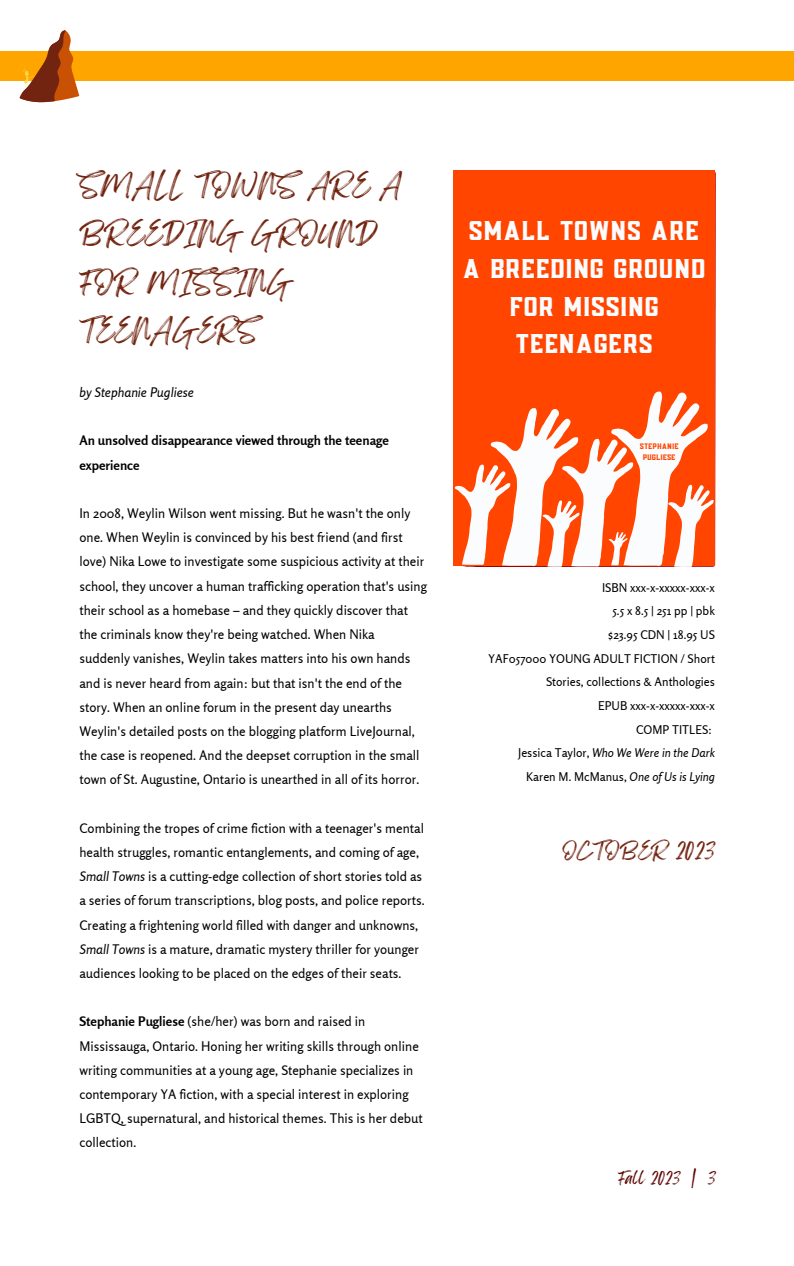
<style>
.page{position:relative;width:794px;height:1266px;background:#fff}
.page>*{position:absolute;margin:0;border:0;box-sizing:border-box;transform-origin:0 0}
.t1{font:27.15px/37.8px "Posey";color:#fbfcfd;text-align:center}
.t2{font:26.25px/48.4px "Feeling Passionate";color:#722410}
.t3{font:19.5px "Feeling Passionate";color:#722410}
.t4{font:14.62px "Feeling Passionate";color:#5c0601}
.t5{font:13.2px/24.2px "Rosario";color:#000}
.t6{font:700 13.2px/24.2px "Rosario";color:#000}
.t7{font:italic 13.2px "Rosario";color:#000}
.t8{font:12px/23.6px "Rosario";color:#000;text-align:right}
.t9{font:7.95px/11px "Posey";color:#ff4500;text-align:center}
.s1{font-style:italic}
.s2{font-weight:700}
</style>
<div class="page">
<div style="left:0;top:64px;width:793px;height:17px;background:#ffa500"></div>
<div style="left:0;top:51px;width:793px;height:18px;background:#ffa500"></div>
<svg style="left:20px;top:30px;width:59px;height:72px"></svg>
<div style="left:453px;top:171px;width:261px;height:395px;background:#ff4500"></div>
<svg style="left:454px;top:391px;width:260px;height:176px"></svg>
<h2 class="t2" style="left:79px;top:162px;width:324px">SMALL TOWNS ARE A<br>BREEDING GROUND<br>FOR MISSING<br>TEENAGERS</h2>
<p class="t7" style="left:79px;top:384px;width:116px">by Stephanie Pugliese</p>
<p class="t6" style="left:79px;top:428px;width:311px">An unsolved disappearance viewed through the teenage experience</p>
<p class="t5" style="left:79px;top:501px;width:349px">In 2008, Weylin Wilson went missing. But he wasn't the only one. When Weylin is convinced by his best friend (and first love) Nika Lowe to investigate some suspicious activity at their school, they uncover a human trafficking operation that's using their school as a homebase – and they quickly discover that the criminals know they're being watched. When Nika suddenly vanishes, Weylin takes matters into his own hands and is never heard from again: but that isn't the end of the story. When an online forum in the present day unearths Weylin's detailed posts on the blogging platform LiveJournal, the case is reopened. And the deepset corruption in the small town of St. Augustine, Ontario is unearthed in all of its horror.</p>
<p class="t5" style="left:79px;top:816px;width:347px">Combining the tropes of crime fiction with a teenager's mental health struggles, romantic entanglements, and coming of age, <span class="s1">Small Towns</span> is a cutting-edge collection of short stories told as a series of forum transcriptions, blog posts, and police reports.<br>Creating a frightening world filled with danger and unknowns, <span class="s1">Small Towns</span> is a mature, dramatic mystery thriller for younger audiences looking to be placed on the edges of their seats.</p>
<p class="t5" style="left:79px;top:1009px;width:345px"><span class="s2">Stephanie Pugliese</span> (she/her) was born and raised in Mississauga, Ontario. Honing her writing skills through online writing communities at a young age, Stephanie specializes in contemporary YA fiction, with a special interest in exploring LGBTQ, supernatural, and historical themes. This is her debut collection.</p>
<h1 class="t1" style="left:462px;top:214px;width:245px">SMALL TOWNS ARE<br>A BREEDING GROUND<br>FOR MISSING<br>TEENAGERS</h1>
<p class="t9" style="left:639px;top:441px;width:40px">STEPHANIE<br>PUGLIESE</p>
<p class="t8" style="left:488px;top:575px;width:228px">ISBN xxx-x-xxxxx-xxx-x<br>5.5 x 8.5 | 251 pp | pbk<br>$23.95 CDN | 18.95 US<br>YAF057000 YOUNG ADULT FICTION / Short<br>Stories, collections &amp; Anthologies<br>EPUB xxx-x-xxxxx-xxx-x<br>COMP TITLES:<br>Jessica Taylor, <span class="s1">Who We Were in the Dark<br></span>Karen M. McManus, <span class="s1">One of Us is Lying</span></p>
<h3 class="t3" style="left:562px;top:835px;width:154px">OCTOBER 2023</h3>
<p class="t4" style="left:618px;top:1166px;width:99px">Fall 2023 | 3</p>
</div>
